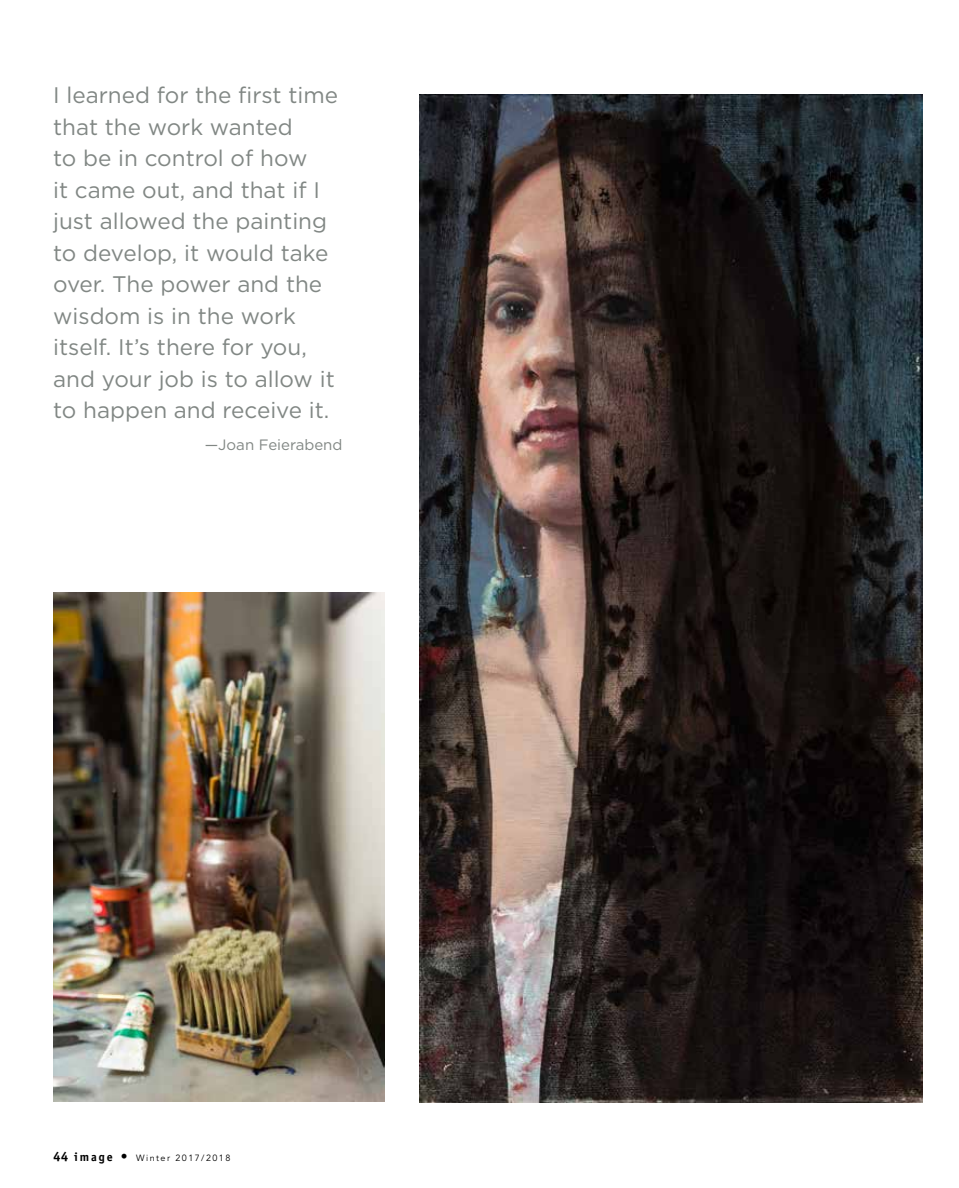
<style>
.page{position:relative;width:959px;height:1188px;background:#fff}
.page>*{position:absolute;margin:0;border:0;box-sizing:border-box;transform-origin:0 0}
.t1{font:22.5px/31.5px "Gotham";color:#818784}
.t2{font:15px "Gotham";color:#818784}
.t3{font:9px "Avenir";letter-spacing:.16em;color:#000}
.s1{font-family:"Officina Sans";font-weight:700;font-size:13.5px}
.s2{font-family:"Officina Sans";font-weight:700;font-size:12px}
</style>
<div class="page">
<img style="left:53px;top:592px;width:331px;height:509px">
<img style="left:419px;top:95px;width:503px;height:1008px">
<p class="t1" style="left:53px;top:79px;width:286px">I learned for the first time that the work wanted<br>to be in control of how<br>it came out, and that if I just allowed the painting to develop, it would take over. The power and the wisdom is in the work itself. It’s there for you, and your job is to allow it to happen and receive it.</p>
<p class="t2" style="left:205px;top:436px;width:139px">—Joan Feierabend</p>
<p class="t3" style="left:53px;top:1153px;width:179px"><span class="s1">44</span> <span class="s2">image</span> <span class="s1">•</span> Winter 2017/2018</p>
</div>
